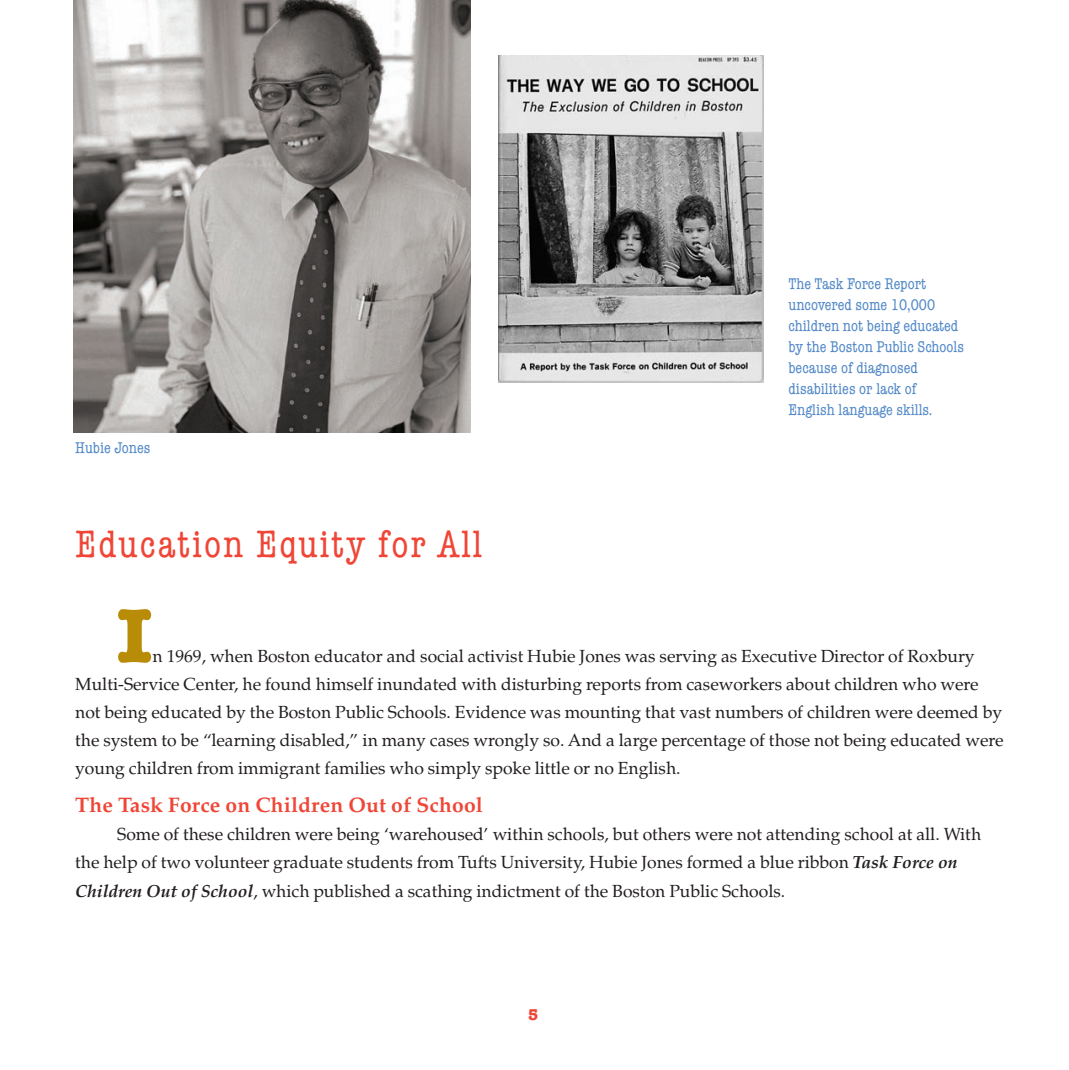
<style>
.page{position:relative;width:1069px;height:1070px;background:#fff}
.page>*{position:absolute;margin:0;border:0;box-sizing:border-box;transform-origin:0 0}
.t1{font:700 77px "American Typewriter";color:#b98c07}
.t2{font:condensed 38.5px "American Typewriter";letter-spacing:.05em;color:#ef4637}
.t3{font:700 21px "Palatino";letter-spacing:.01em;color:#ef4637}
.t4{font:17.5px/28px "Palatino";color:#231f20}
.t5{font:condensed 15.75px/21px "American Typewriter";color:#5389c7}
.t6{font:700 15.75px "American Typewriter";color:#ef4637}
.s1{font-weight:700;font-style:italic}
</style>
<div class="page">
<img style="left:73px;top:0;width:398px;height:433px">
<img style="left:499px;top:55px;width:264px;height:327px">
<p class="t5" style="left:75px;top:439px;width:77px">Hubie Jones</p>
<h2 class="t2" style="left:75px;top:530px;width:408px">Education Equity for All</h2>
<p class="t5" style="left:788px;top:275px;width:177px">The Task Force Report uncovered some 10,000 children not being educated by the Boston Public Schools because of diagnosed disabilities or lack of<br>English language skills.</p>
<h1 class="t1" style="left:117px;top:610px;width:37px">I</h1>
<p class="t4" style="left:75px;top:642px;width:929px;text-indent:77px">n 1969, when Boston educator and social activist Hubie Jones was serving as Executive Director of Roxbury Multi-Service Center, he found himself inundated with disturbing reports from caseworkers about children who were not being educated by the Boston Public Schools. Evidence was mounting that vast numbers of children were deemed by the system to be “learning disabled,” in many cases wrongly so. And a large percentage of those not being educated were young children from immigrant families who simply spoke little or no English.</p>
<p class="t3" style="left:75px;top:792px;width:409px">The Task Force on Children Out of School</p>
<p class="t4" style="left:75px;top:821px;width:907px;text-indent:42px">Some of these children were being ‘warehoused’ within schools, but others were not attending school at all. With the help of two volunteer graduate students from Tufts University, Hubie Jones formed a blue ribbon <span class="s1">Task Force on<br>Children Out of School</span>, which published a scathing indictment of the Boston Public Schools.</p>
<p class="t6" style="left:528px;top:1009px;width:12px">5</p>
</div>
